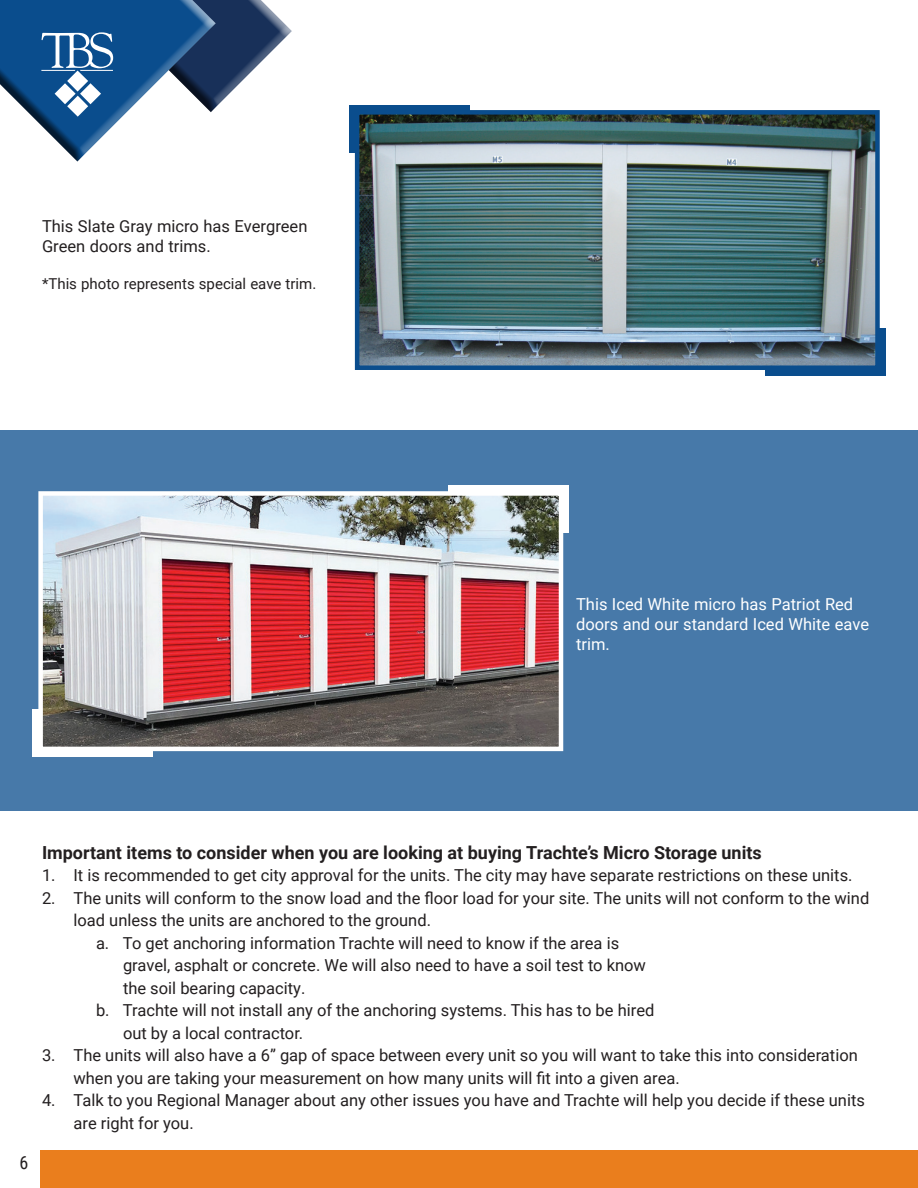
<style>
.page{position:relative;width:918px;height:1188px;background:#fff}
.page>*{position:absolute;margin:0;border:0;box-sizing:border-box;transform-origin:0 0}
.t1{font:700 18px "Roboto";color:#231f20}
.t2{font:18px "Roboto Condensed";color:#231f20}
.t3{font:16.5px/22.5px "Roboto";color:#231f20}
.t4{font:16.5px/19.8px "Roboto";color:#fff}
.t5{font:15px "Roboto";color:#231f20}
</style>
<div class="page">
<div style="left:0;top:431px;width:918px;height:380px;background:#4779a9"></div>
<div style="left:32px;top:709px;width:121px;height:48px;background:#fff"></div>
<div style="left:349px;top:105px;width:121px;height:47px;background:#0a4d8d"></div>
<div style="left:765px;top:328px;width:121px;height:47px;background:#0a4d8d"></div>
<svg style="left:0;top:0;width:292px;height:162px"></svg>
<img style="left:360px;top:115px;width:515px;height:250px">
<div style="left:355px;top:110px;width:525px;height:260px;border:4px solid #0a4d8d"></div>
<div style="left:40px;top:1151px;width:878px;height:37px;background:#ea7e1d"></div>
<div style="left:448px;top:485px;width:121px;height:48px;background:#fff"></div>
<img style="left:43px;top:496px;width:515px;height:250px">
<div style="left:38px;top:491px;width:525px;height:260px;border:4px solid #fff"></div>
<p class="t3" style="left:42px;top:215px;width:267px;line-height:19.8px">This Slate Gray micro has Evergreen<br>Green doors and trims.</p>
<p class="t5" style="left:42px;top:274px;width:276px">*This photo represents special eave trim.</p>
<p class="t4" style="left:576px;top:594px;width:295px">This Iced White micro has Patriot Red doors and our standard Iced White eave trim.</p>
<p class="t2" style="left:20px;top:1149px;width:10px">6</p>
<p class="t1" style="left:42px;top:840px;width:721px">Important items to consider when you are looking at buying Trachte’s Micro Storage units</p>
<p class="t3" style="left:42px;top:864px;width:812px">1. It is recommended to get city approval for the units. The city may have separate restrictions on these units.</p>
<p class="t3" style="left:74px;top:886px;width:797px;text-indent:-32px">2. The units will conform to the snow load and the floor load for your site. The units will not conform to the wind load unless the units are anchored to the ground.</p>
<p class="t3" style="left:123px;top:931px;width:525px;text-indent:-27px">a. To get anchoring information Trachte will need to know if the area is gravel, asphalt or concrete. We will also need to have a soil test to know the soil bearing capacity.</p>
<p class="t3" style="left:123px;top:999px;width:533px;text-indent:-27px">b. Trachte will not install any of the anchoring systems. This has to be hired out by a local contractor.</p>
<p class="t3" style="left:74px;top:1044px;width:786px;text-indent:-32px">3. The units will also have a 6” gap of space between every unit so you will want to take this into consideration when you are taking your measurement on how many units will fit into a given area.</p>
<p class="t3" style="left:74px;top:1089px;width:793px;text-indent:-32px">4. Talk to you Regional Manager about any other issues you have and Trachte will help you decide if these units are right for you.</p>
</div>
